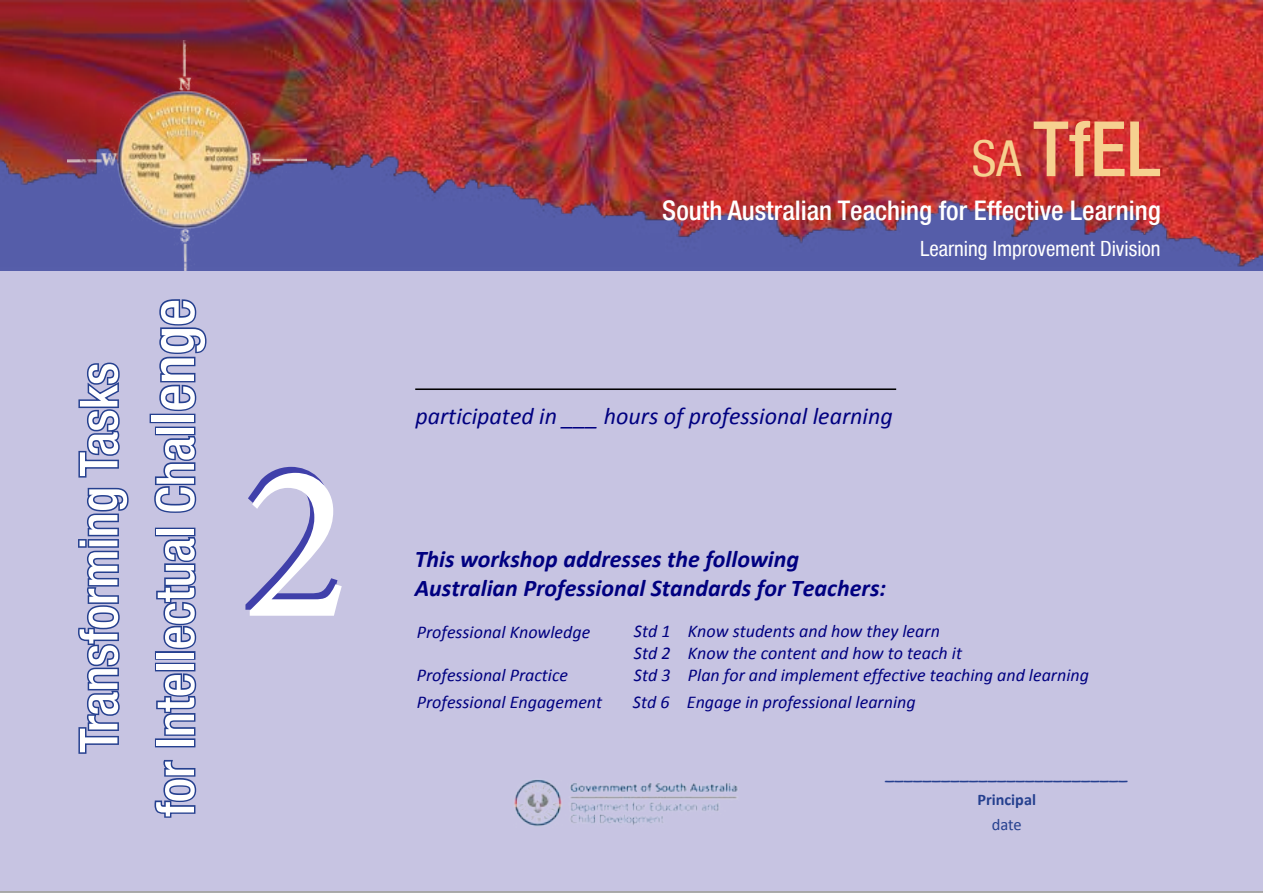
<style>
.page{position:relative;width:1263px;height:893px;background:#fff}
.page>*{position:absolute;margin:0;border:0;box-sizing:border-box;transform-origin:0 0}
.t1{font:225px "Minion Pro";color:#4040aa}
.t2{font:500 condensed 76.5px "Helvetica Neue LT";color:#f6d190}
.t3{font:500 condensed 52.5px/76.5px "Helvetica Neue LT";color:#fff;text-align:center}
.t4{font:500 condensed 27px "Helvetica Neue LT";color:#fff}
.t5{font:italic 700 24px/28.8px "Calibri";color:#000080}
.t6{font:italic 24px "Calibri";color:#000080}
.t7{font:condensed 21px "Helvetica Neue LT";color:#fff}
.t8{font:19.5px "MV Boli";color:#25408f}
.t9{font:italic 18px/21.6px "Calibri";color:#000080}
.t10{font:16.5px "Calibri";color:#25408f}
.t11{font:700 16.2px "Calibri";color:#25408f}
.s1{font-size:60px}
.s2{font-weight:400;font-size:49.5px}
</style>
<div class="page">
<div style="left:0;top:269px;width:1263px;height:622px;background:#c7c4e2"></div>
<img style="left:0;top:0;width:1263px;height:266px">
<img style="left:514px;top:780px;width:224px;height:46px">
<hr style="left:415px;top:388px;width:481px;height:2px;background:#000">
<img style="left:68px;top:41px;width:239px;height:229px">
<svg style="left:78px;top:487px;width:51px;height:267px"></svg>
<svg style="left:78px;top:362px;width:42px;height:116px"></svg>
<svg style="left:154px;top:759px;width:43px;height:59px"></svg>
<div style="left:155px;top:738px;width:40px;height:9px;border:3px solid #25408f"></div>
<svg style="left:156px;top:673px;width:41px;height:63px"></svg>
<div style="left:155px;top:663px;width:40px;height:8px;border:3px solid #25408f"></div>
<div style="left:155px;top:651px;width:40px;height:9px;border:3px solid #25408f"></div>
<svg style="left:155px;top:535px;width:42px;height:115px"></svg>
<div style="left:155px;top:528px;width:40px;height:8px;border:3px solid #25408f"></div>
<svg style="left:154px;top:434px;width:43px;height:79px"></svg>
<div style="left:155px;top:427px;width:40px;height:8px;border:3px solid #25408f"></div>
<div style="left:150px;top:414px;width:45px;height:9px;border:3px solid #25408f"></div>
<svg style="left:159px;top:299px;width:48px;height:112px"></svg>
<h3 class="t3" style="left:60px;top:817px;width:520px;rotate:-90deg">Transforming Tasks<br>for Intellectual Chal<span class="s1">lenge</span></h3>
<h1 class="t1" style="left:238px;top:387px;width:109px">2</h1>
<h2 class="t2" style="left:972px;top:103px;width:190px"><span class="s2">SA</span> TfEL</h2>
<h3 class="t4" style="left:662px;top:194px;width:500px">South Australian Teaching for Effective Learning</h3>
<p class="t7" style="left:920px;top:236px;width:242px">Learning Improvement Division</p>
<h3 class="t6" style="left:415px;top:400px;width:479px">participated in ___ hours of professional learning</h3>
<h3 class="t5" style="left:415px;top:545px;width:473px">This workshop addresses the following<br>Australian Professional Standards for Teachers:</h3>
<p class="t9" style="left:417px;top:620px;width:175px">Professional Knowledge</p>
<p class="t9" style="left:634px;top:620px;width:307px">Std 1 Know students and how they learn</p>
<p class="t9" style="left:417px;top:663px;width:153px">Professional Practice</p>
<p class="t9" style="left:634px;top:642px;width:457px">Std 2 Know the content and how to teach it<br>Std 3 Plan for and implement effective teaching and learning</p>
<p class="t9" style="left:417px;top:690px;width:187px">Professional Engagement</p>
<p class="t9" style="left:633px;top:690px;width:284px">Std 6 Engage in professional learning</p>
<p class="t8" style="left:886px;top:759px;width:244px">__________________________</p>
<p class="t11" style="left:977px;top:789px;width:60px">Principal</p>
<p class="t10" style="left:992px;top:814px;width:31px">date</p>
</div>
